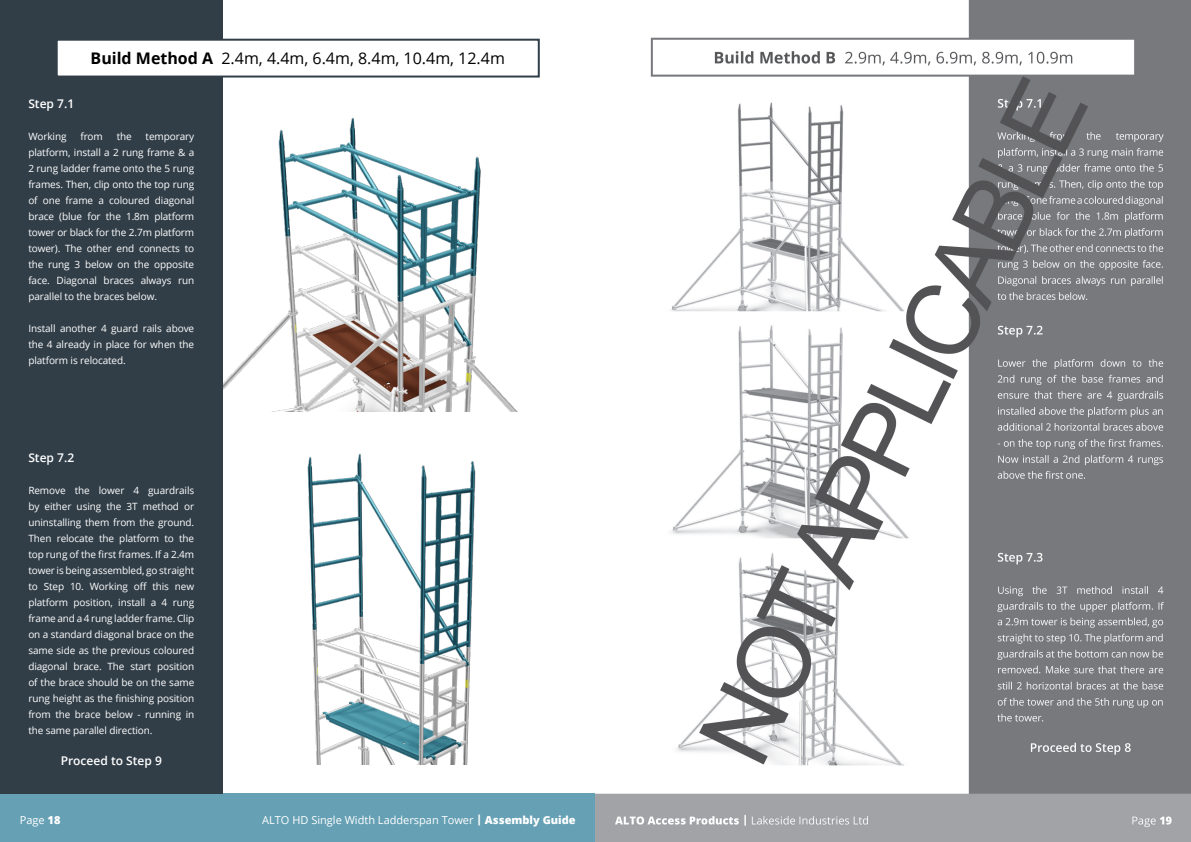
<style>
.page{position:relative;width:1191px;height:842px;background:#fff}
.page>*{position:absolute;margin:0;border:0;box-sizing:border-box;transform-origin:0 0}
.t1{font:16px "Open Sans";color:#000}
.t2{font:600 12px "Open Sans";color:#fff}
.t3{font:11px "Open Sans";color:#fff}
.t4{font:10px/16px "Open Sans";letter-spacing:-.01em;color:#fff;text-align:justify}
.s1{font-weight:700}
.s2{font-weight:800}
</style>
<div class="page">
<img style="left:223px;top:117px;width:294px;height:294px">
<img style="left:307px;top:453px;width:169px;height:312px">
<div style="left:0;top:794px;width:595px;height:48px;background:#65a0b4"></div>
<div style="left:0;top:0;width:223px;height:794px;background:#313e48"></div>
<div style="left:57px;top:40px;width:482px;height:37px;background:#fff"></div>
<div style="left:56px;top:39px;width:484px;height:39px;border:2px solid #313e48"></div>
<img style="left:595px;top:0;width:596px;height:842px">
<p class="t1" style="left:91px;top:47px;width:416px"><span class="s1">Build Method A</span> 2.4m, 4.4m, 6.4m, 8.4m, 10.4m, 12.4m</p>
<p class="t2" style="left:28px;top:96px;width:47px">Step 7.1</p>
<p class="t4" style="left:28px;top:129px;width:40px">Working</p>
<p class="t4" style="left:80px;top:129px;width:24px">from</p>
<p class="t4" style="left:117px;top:129px;width:17px">the</p>
<p class="t4" style="left:28px;top:129px;width:167px;text-indent:117px">temporary platform, install a 2 rung frame &amp; a 2 rung ladder frame onto the 5 rung frames. Then, clip onto the top rung of one frame a coloured diagonal brace (blue for the 1.8m platform tower or black for the 2.7m platform tower). The other end connects to the rung 3 below on the opposite face. Diagonal braces always run parallel to the braces below.</p>
<p class="t4" style="left:28px;top:321px;width:167px">Install another 4 guard rails above the 4 already in place for when the platform is relocated.</p>
<p class="t2" style="left:28px;top:450px;width:47px">Step 7.2</p>
<p class="t4" style="left:28px;top:482px;width:167px">Remove the lower 4 guardrails by either using the 3T method or uninstalling them from the ground.<br>Then relocate the platform to the top rung of the first frames. If a 2.4m tower is being assembled, go straight to Step 10. Working off this new platform position, install a 4 rung frame and a 4 rung ladder frame. Clip on a standard diagonal brace on the same side as the previous coloured diagonal brace. The start position of the brace should be on the same rung height as the finishing position from the brace below - running in the same parallel direction.</p>
<p class="t2" style="left:61px;top:752px;width:103px">Proceed to Step 9</p>
<p class="t3" style="left:20px;top:813px;width:42px">Page <span class="s2">18</span></p>
<p class="t3" style="left:262px;top:813px;width:315px">ALTO HD Single Width Ladderspan Tower <span class="s2">| Assembly Guide</span></p>
</div>
